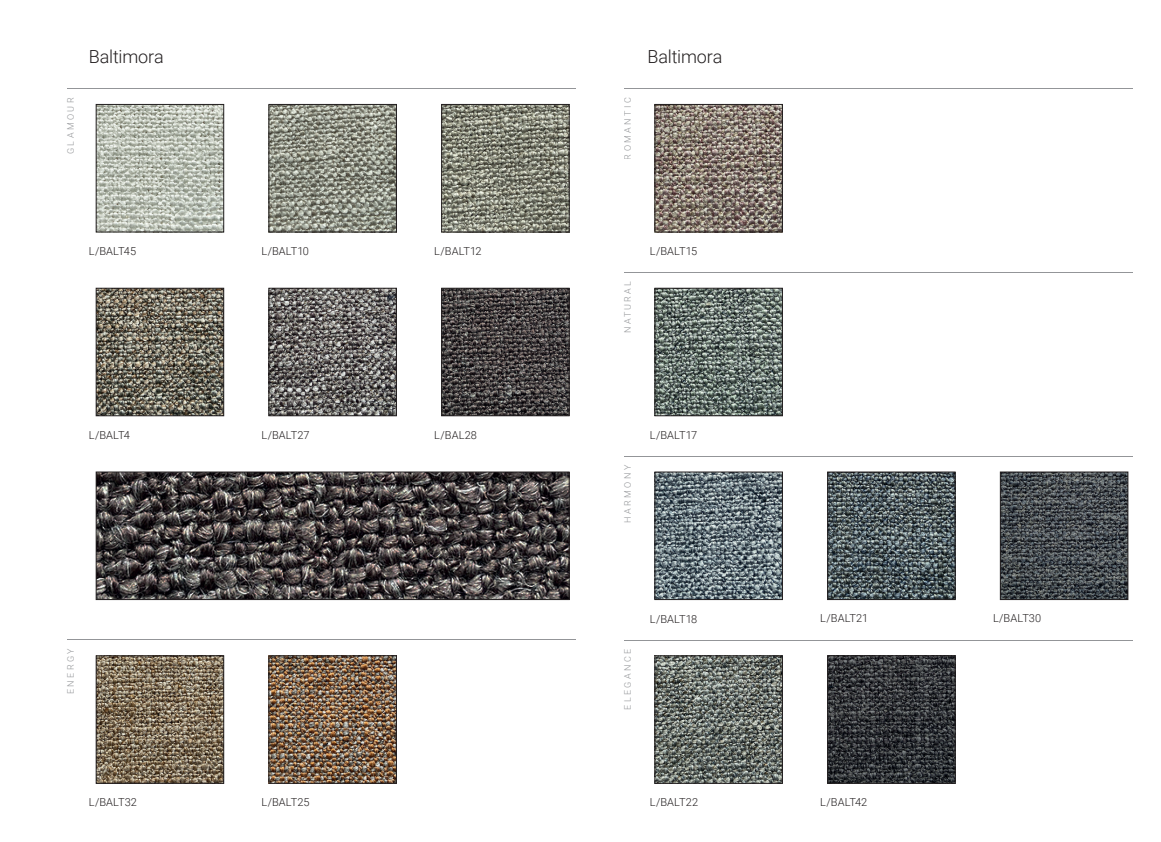
<style>
.page{position:relative;width:1161px;height:842px;background:#fff}
.page>*{position:absolute;margin:0;border:0;box-sizing:border-box;transform-origin:0 0}
.t1{font:300 18px "Roboto";letter-spacing:-.01em;color:#231f20}
.t2{font:300 11px "Roboto";letter-spacing:.005em;color:#231f20}
.t3{font:300 9px "Roboto";letter-spacing:.265em;color:#939598}
.t4{font:300 9px "Roboto";letter-spacing:.245em;color:#939598}
</style>
<div class="page">
<img style="left:98px;top:474px;width:469px;height:124px">
<div style="left:96px;top:472px;width:473px;height:128px;border:1px solid #231f20"></div>
<img style="left:98px;top:657px;width:124px;height:125px">
<div style="left:96px;top:655px;width:128px;height:129px;border:1px solid #231f20"></div>
<img style="left:98px;top:106px;width:124px;height:124px">
<div style="left:96px;top:104px;width:128px;height:128px;border:1px solid #231f20"></div>
<img style="left:98px;top:290px;width:124px;height:124px">
<div style="left:96px;top:288px;width:128px;height:128px;border:1px solid #231f20"></div>
<img style="left:271px;top:657px;width:124px;height:125px">
<div style="left:269px;top:655px;width:128px;height:129px;border:1px solid #231f20"></div>
<img style="left:271px;top:106px;width:124px;height:124px">
<div style="left:269px;top:104px;width:128px;height:128px;border:1px solid #231f20"></div>
<img style="left:271px;top:290px;width:124px;height:124px">
<div style="left:269px;top:288px;width:128px;height:128px;border:1px solid #231f20"></div>
<img style="left:443px;top:106px;width:124px;height:124px">
<div style="left:441px;top:104px;width:128px;height:128px;border:1px solid #231f20"></div>
<img style="left:443px;top:290px;width:124px;height:124px">
<div style="left:441px;top:288px;width:128px;height:128px;border:1px solid #231f20"></div>
<hr style="left:624px;top:272px;width:508px;height:1px;background:#939598">
<hr style="left:624px;top:456px;width:508px;height:1px;background:#939598">
<hr style="left:624px;top:640px;width:508px;height:1px;background:#939598">
<hr style="left:624px;top:89px;width:508px;height:1px;background:#939598">
<hr style="left:67px;top:89px;width:508px;height:1px;background:#939598">
<hr style="left:67px;top:640px;width:508px;height:1px;background:#939598">
<img style="left:657px;top:106px;width:124px;height:124px">
<div style="left:655px;top:104px;width:128px;height:128px;border:1px solid #231f20"></div>
<img style="left:657px;top:290px;width:124px;height:124px">
<div style="left:655px;top:288px;width:128px;height:128px;border:1px solid #231f20"></div>
<img style="left:657px;top:474px;width:124px;height:124px">
<div style="left:655px;top:472px;width:128px;height:128px;border:1px solid #231f20"></div>
<img style="left:657px;top:657px;width:124px;height:125px">
<div style="left:655px;top:655px;width:128px;height:129px;border:1px solid #231f20"></div>
<img style="left:829px;top:474px;width:124px;height:124px">
<div style="left:827px;top:472px;width:128px;height:128px;border:1px solid #231f20"></div>
<img style="left:829px;top:657px;width:124px;height:125px">
<div style="left:827px;top:655px;width:128px;height:129px;border:1px solid #231f20"></div>
<img style="left:1002px;top:474px;width:124px;height:124px">
<div style="left:1000px;top:472px;width:128px;height:128px;border:1px solid #231f20"></div>
<p class="t3" style="left:64px;top:154px;width:58px;rotate:-90deg">GLAMOUR</p>
<h1 class="t1" style="left:89px;top:44px;width:76px">Baltimora</h1>
<h1 class="t1" style="left:647px;top:44px;width:76px">Baltimora</h1>
<p class="t3" style="left:621px;top:160px;width:64px;rotate:-90deg">ROMANTIC</p>
<p class="t2" style="left:89px;top:243px;width:49px">L/BALT45</p>
<p class="t2" style="left:262px;top:243px;width:49px">L/BALT10</p>
<p class="t2" style="left:434px;top:243px;width:49px">L/BALT12</p>
<p class="t4" style="left:621px;top:333px;width:53px;rotate:-90deg">NATURAL</p>
<p class="t2" style="left:650px;top:243px;width:49px">L/BALT15</p>
<p class="t2" style="left:89px;top:427px;width:43px">L/BALT4</p>
<p class="t3" style="left:64px;top:694px;width:47px;rotate:-90deg">ENERGY</p>
<p class="t2" style="left:89px;top:795px;width:50px">L/BALT32</p>
<p class="t2" style="left:262px;top:427px;width:50px">L/BALT27</p>
<p class="t2" style="left:262px;top:795px;width:49px">L/BALT25</p>
<p class="t2" style="left:434px;top:427px;width:44px">L/BAL28</p>
<p class="t3" style="left:621px;top:523px;width:59px;rotate:-90deg">HARMONY</p>
<p class="t2" style="left:650px;top:427px;width:49px">L/BALT17</p>
<p class="t3" style="left:621px;top:710px;width:62px;rotate:-90deg">ELEGANCE</p>
<p class="t2" style="left:650px;top:611px;width:49px">L/BALT18</p>
<p class="t2" style="left:650px;top:795px;width:50px">L/BALT22</p>
<p class="t2" style="left:820px;top:611px;width:49px">L/BALT21</p>
<p class="t2" style="left:993px;top:611px;width:50px">L/BALT30</p>
<p class="t2" style="left:820px;top:795px;width:48px">L/BALT42</p>
</div>
